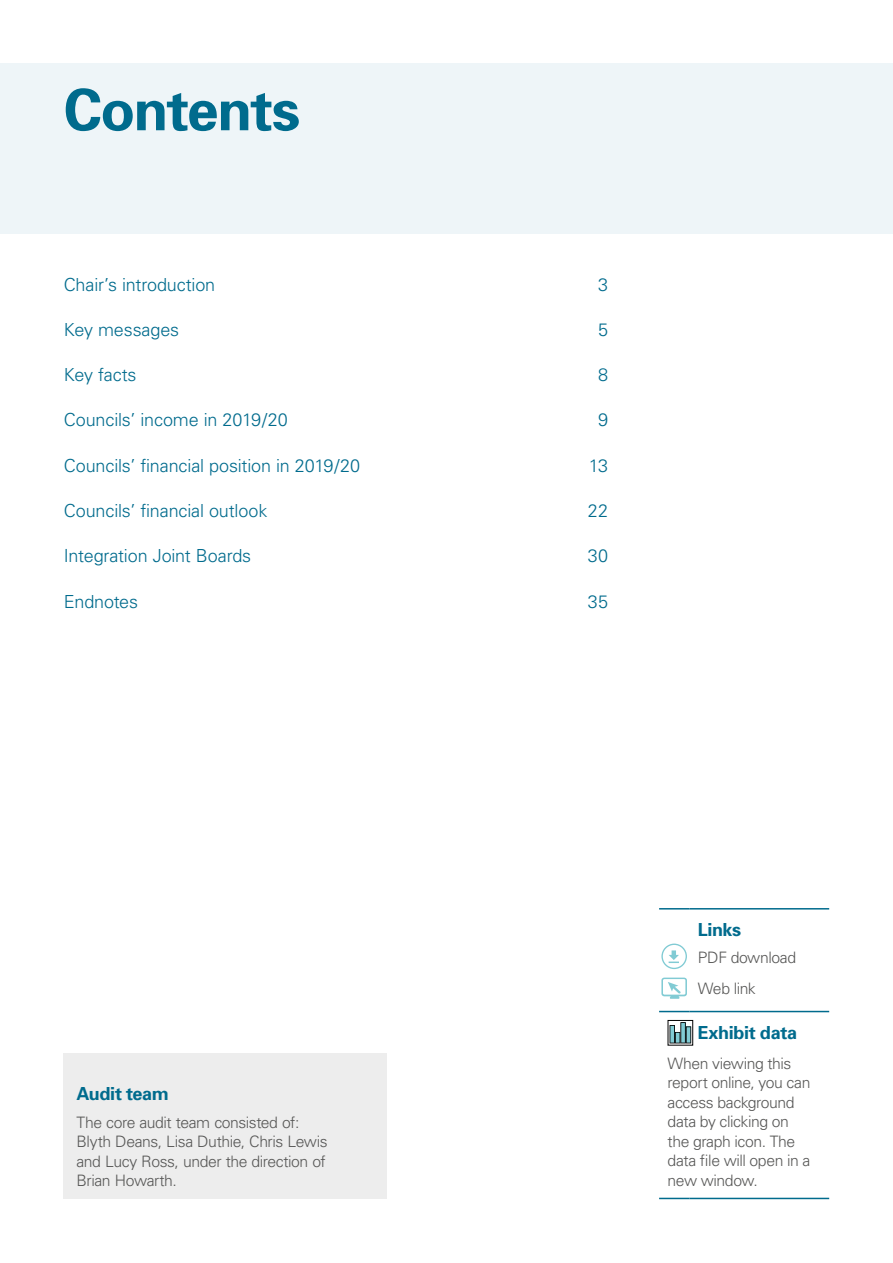
<style>
.page{position:relative;width:893px;height:1263px;background:#fff}
.page>*{position:absolute;margin:0;border:0;box-sizing:border-box;transform-origin:0 0}
.AS-X00-Contents_head{font:700 57px "Univers";letter-spacing:-.025em;color:#006b8d}
.t1{font:300 18px "Univers";letter-spacing:-.01em;color:#006b8d}
.AS-X03-Contents_subh{font:700 18px "Univers";letter-spacing:-.02em;color:#006b8d}
.AS-T04-Table_text{font:300 15.75px/19.5px "Univers";letter-spacing:-.025em;color:#575756}
.AS-P27-Exhibits_text{font:300 15.75px/19.5px "Univers";letter-spacing:-.025em;color:#575756}
</style>
<div class="page">
<div style="left:0;top:64px;width:893px;height:170px;background:#eef5f8"></div>
<div style="left:64px;top:1053px;width:323px;height:146px;background:#ededed"></div>
<hr style="left:659px;top:1198px;width:30px;height:1px;background:#006b8d">
<hr style="left:689px;top:1198px;width:140px;height:1px;background:#006b8d">
<hr style="left:659px;top:908px;width:30px;height:1px;background:#006b8d">
<hr style="left:689px;top:908px;width:140px;height:1px;background:#006b8d">
<svg style="left:659px;top:943px;width:170px;height:255px"></svg>
<h2 class="AS-X00-Contents_head" style="left:64px;top:76px;width:238px">Contents</h2>
<p class="t1" style="left:64px;top:273px;width:153px">Chair’s introduction</p>
<p class="t1" style="left:598px;top:273px;width:12px">3</p>
<p class="t1" style="left:64px;top:319px;width:117px">Key messages</p>
<p class="t1" style="left:598px;top:319px;width:12px">5</p>
<p class="t1" style="left:64px;top:364px;width:74px">Key facts</p>
<p class="t1" style="left:598px;top:364px;width:12px">8</p>
<p class="t1" style="left:64px;top:409px;width:226px">Councils’ income in 2019/20</p>
<p class="t1" style="left:598px;top:409px;width:12px">9</p>
<p class="t1" style="left:64px;top:454px;width:298px">Councils’ financial position in 2019/20</p>
<p class="t1" style="left:589px;top:454px;width:21px">13</p>
<p class="t1" style="left:64px;top:500px;width:205px">Councils’ financial outlook</p>
<p class="t1" style="left:588px;top:500px;width:22px">22</p>
<p class="t1" style="left:64px;top:545px;width:189px">Integration Joint Boards</p>
<p class="t1" style="left:588px;top:545px;width:22px">30</p>
<p class="t1" style="left:64px;top:590px;width:76px">Endnotes</p>
<p class="t1" style="left:588px;top:590px;width:22px">35</p>
<p class="AS-X03-Contents_subh" style="left:77px;top:1083px;width:94px">Audit team</p>
<p class="AS-P27-Exhibits_text" style="left:77px;top:1112px;width:253px">The core audit team consisted of:<br>Blyth Deans, Lisa Duthie, Chris Lewis and Lucy Ross, under the direction of<br>Brian Howarth.</p>
<p class="AS-X03-Contents_subh" style="left:698px;top:918px;width:45px">Links</p>
<p class="AS-T04-Table_text" style="left:698px;top:947px;width:100px">PDF download</p>
<p class="AS-T04-Table_text" style="left:698px;top:979px;width:59px">Web link</p>
<p class="AS-X03-Contents_subh" style="left:698px;top:1022px;width:101px">Exhibit data</p>
<p class="AS-T04-Table_text" style="left:668px;top:1053px;width:144px">When viewing this report online, you can access background data by clicking on the graph icon. The data file will open in a new window.</p>
</div>
